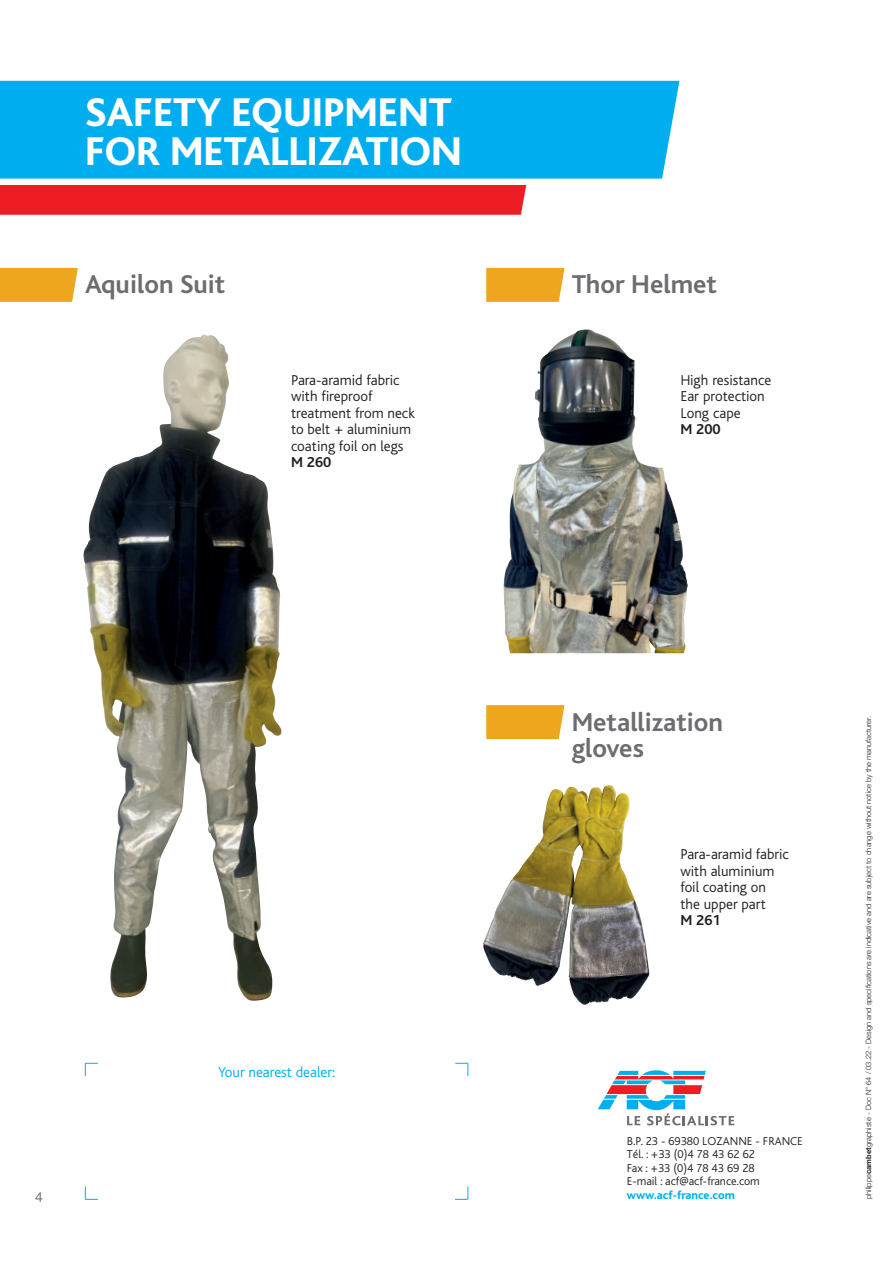
<style>
.page{position:relative;width:893px;height:1263px;background:#fff}
.page>*{position:absolute;margin:0;border:0;box-sizing:border-box;transform-origin:0 0}
.t1{font:800 42px/39px "Bliss";color:#fff}
.t2{font:700 27px/26.7px "Bliss";color:#6c6d70}
.t3{font:300 15px/16.5px "Bliss";color:#231f20}
.t4{font:300 15px "Bliss";color:#00aeef}
.t5{font:700 15px "Bliss";color:#231f20}
.t6{font:300 15px "Bliss";color:#6c6d70}
.t7{font:300 12px/13.5px "Bliss";color:#231f20}
.t8{font:800 12px "Bliss";color:#00aeef}
.t9{font:300 7.5px "Helvetica Neue";color:#231f20}
.s1{font-weight:700}
</style>
<div class="page">
<svg style="left:0;top:268px;width:78px;height:34px"></svg>
<svg style="left:486px;top:268px;width:79px;height:34px"></svg>
<svg style="left:486px;top:705px;width:79px;height:34px"></svg>
<div style="left:0;top:81px;width:679px;height:98px;background:#00aeef"></div>
<div style="left:0;top:185px;width:526px;height:30px;background:#ee1d23"></div>
<svg style="left:597px;top:1070px;width:138px;height:56px"></svg>
<img style="left:83px;top:336px;width:190px;height:665px">
<img style="left:483px;top:785px;width:127px;height:201px">
<img style="left:503px;top:329px;width:185px;height:324px">
<svg style="left:85px;top:1186px;width:13px;height:14px"></svg>
<svg style="left:455px;top:1186px;width:14px;height:14px"></svg>
<svg style="left:85px;top:1063px;width:13px;height:13px"></svg>
<svg style="left:455px;top:1063px;width:14px;height:13px"></svg>
<h1 class="t1" style="left:85px;top:94px;width:378px">SAFETY EQUIPMENT<br>FOR METALLIZATION</h1>
<h2 class="t2" style="left:85px;top:272px;width:142px">Aquilon Suit</h2>
<h2 class="t2" style="left:572px;top:272px;width:147px">Thor Helmet</h2>
<p class="t3" style="left:291px;top:372px;width:125px">Para-aramid fabric with fireproof treatment from neck to belt + aluminium coating foil on legs</p>
<p class="t5" style="left:291px;top:454px;width:42px">M 260</p>
<p class="t3" style="left:680px;top:372px;width:92px">High resistance<br>Ear protection<br>Long cape</p>
<p class="t5" style="left:680px;top:421px;width:42px">M 200</p>
<h2 class="t2" style="left:572px;top:709px;width:153px">Metallization gloves</h2>
<p class="t4" style="left:218px;top:1064px;width:118px">Your nearest dealer:</p>
<p class="t3" style="left:680px;top:846px;width:110px">Para-aramid fabric with aluminium foil coating on the upper part</p>
<p class="t5" style="left:680px;top:912px;width:42px">M 261</p>
<p class="t7" style="left:627px;top:1134px;width:178px">B.P. 23 - 69380 LOZANNE - FRANCE<br>Tél. : +33 (0)4 78 43 62 62<br>Fax : +33 (0)4 78 43 69 28<br>E-mail : acf@acf-france.com</p>
<p class="t6" style="left:35px;top:1189px;width:9px">4</p>
<p class="t8" style="left:627px;top:1188px;width:110px">www.acf-france.com</p>
<p class="t9" style="left:864px;top:1199px;width:485px;rotate:-90deg">philippe<span class="s1">cambet</span>graphiste - Doc N° 64 / 03.22 - Design and specifications are indicative and are subject to change without notice by the manufacturer.</p>
</div>
